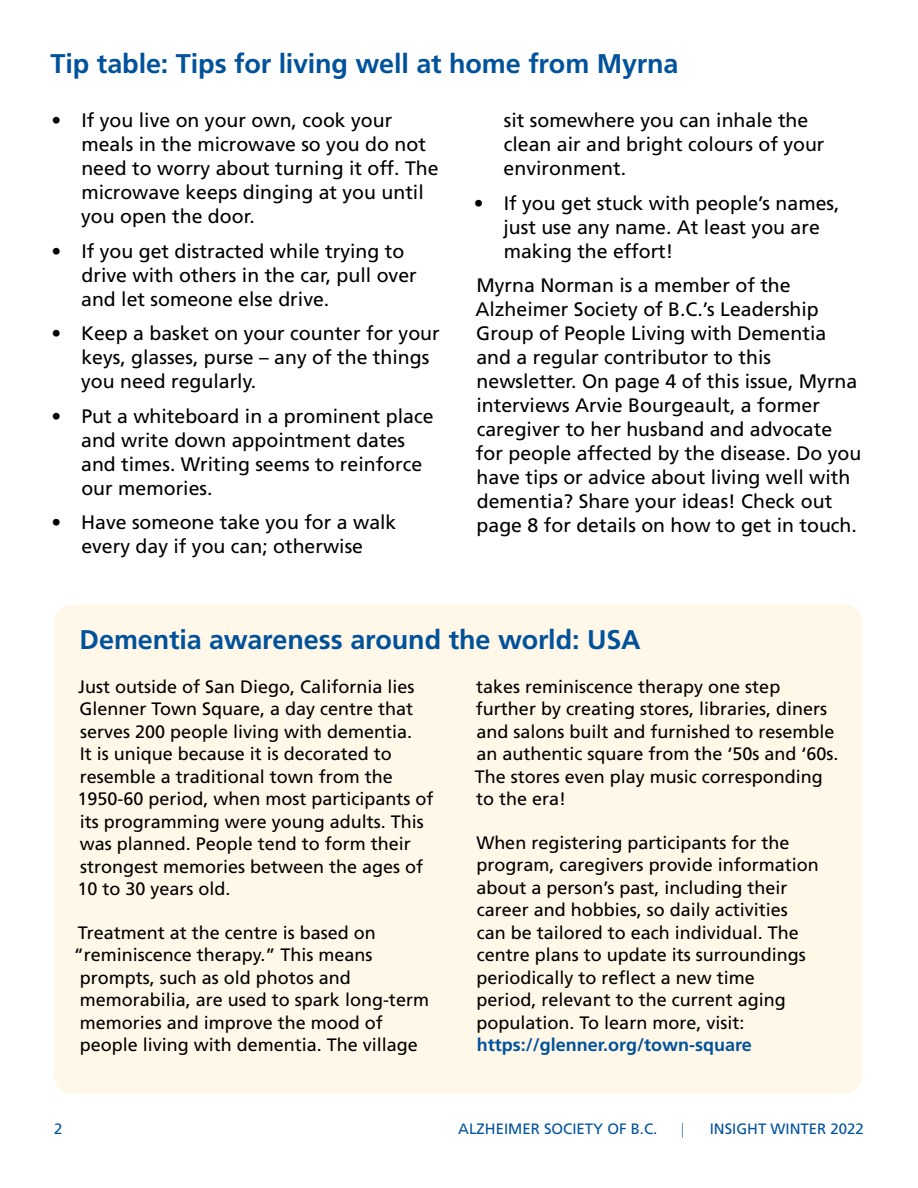
<style>
.page{position:relative;width:918px;height:1188px;background:#fff}
.page>*{position:absolute;margin:0;border:0;box-sizing:border-box;transform-origin:0 0}
.t1{font:700 27px "Frutiger LT Std";letter-spacing:-.005em;color:#00529b}
.t2{font:19.5px/24px "Frutiger LT Std";color:#000}
.t3{font:18px/22.5px "Frutiger LT Std";color:#000}
.t4{font:700 18px "Frutiger LT Std";color:#00529b}
.t5{font:15px "Frutiger LT Std";color:#00529b}
.t6{font:15px "Frutiger LT Std";color:#00529b;scale:.5 1}
</style>
<div class="page">
<div style="left:54px;top:605px;width:808px;height:489px;background:#fff7e7;border-radius:18px"></div>
<h1 class="t1" style="left:51px;top:48px;width:630px">Tip table: Tips for living well at home from Myrna</h1>
<p class="t2" style="left:81px;top:108px;width:359px;text-indent:-30px">• If you live on your own, cook your meals in the microwave so you do not need to worry about turning it off. The microwave keeps dinging at you until you open the door.</p>
<p class="t2" style="left:81px;top:239px;width:337px;text-indent:-30px">• If you get distracted while trying to drive with others in the car, pull over and let someone else drive.</p>
<p class="t2" style="left:81px;top:321px;width:360px;text-indent:-30px">• Keep a basket on your counter for your keys, glasses, purse – any of the things you need regularly.</p>
<p class="t2" style="left:81px;top:404px;width:354px;text-indent:-30px">• Put a whiteboard in a prominent place and write down appointment dates and times. Writing seems to reinforce our memories.</p>
<p class="t2" style="left:52px;top:510px;width:346px;text-align:center">• Have someone take you for a walk every day if you can; otherwise</p>
<p class="t2" style="left:504px;top:108px;width:322px">sit somewhere you can inhale the clean air and bright colours of your environment.</p>
<p class="t2" style="left:503px;top:191px;width:338px;text-indent:-30px">• If you get stuck with people’s names, just use any name. At least you are making the effort!</p>
<p class="t2" style="left:475px;top:273px;width:388px">Myrna Norman is a member of the Alzheimer Society of B.C.’s Leadership Group of People Living with Dementia and a regular contributor to this newsletter. On page 4 of this issue, Myrna interviews Arvie Bourgeault, a former caregiver to her husband and advocate for people affected by the disease. Do you have tips or advice about living well with dementia? Share your ideas! Check out page 8 for details on how to get in touch.</p>
<h1 class="t1" style="left:79px;top:624px;width:563px">Dementia awareness around the world: USA</h1>
<p class="t3" style="left:77px;top:675px;width:358px">Just outside of San Diego, California lies Glenner Town Square, a day centre that serves 200 people living with dementia.<br>It is unique because it is decorated to resemble a traditional town from the 1950-60 period, when most participants of its programming were young adults. This was planned. People tend to form their strongest memories between the ages of 10 to 30 years old.</p>
<p class="t3" style="left:78px;top:921px;width:299px">Treatment at the centre is based on</p>
<p class="t3" style="left:74px;top:944px;width:300px">“reminiscence therapy.” This means</p>
<p class="t3" style="left:80px;top:966px;width:273px">prompts, such as old photos and</p>
<p class="t3" style="left:80px;top:989px;width:351px">memorabilia, are used to spark long-term</p>
<p class="t3" style="left:80px;top:1011px;width:305px">memories and improve the mood of</p>
<p class="t3" style="left:80px;top:1034px;width:340px">people living with dementia. The village</p>
<p class="t3" style="left:475px;top:675px;width:365px">takes reminiscence therapy one step further by creating stores, libraries, diners and salons built and furnished to resemble an authentic square from the ‘50s and ‘60s.<br>The stores even play music corresponding to the era!</p>
<p class="t3" style="left:476px;top:831px;width:344px">When registering participants for the program, caregivers provide information about a person’s past, including their career and hobbies, so daily activities can be tailored to each individual. The centre plans to update its surroundings periodically to reflect a new time period, relevant to the current aging population. To learn more, visit:</p>
<p class="t4" style="left:477px;top:1034px;width:277px">https://glenner.org/town-square</p>
<p class="t5" style="left:54px;top:1120px;width:10px">2</p>
<p class="t5" style="left:458px;top:1120px;width:201px">ALZHEIMER SOCIETY OF B.C.</p>
<p class="t6" style="left:682px;top:1120px;width:5px">|</p>
<p class="t5" style="left:710px;top:1120px;width:156px">INSIGHT WINTER 2022</p>
</div>
